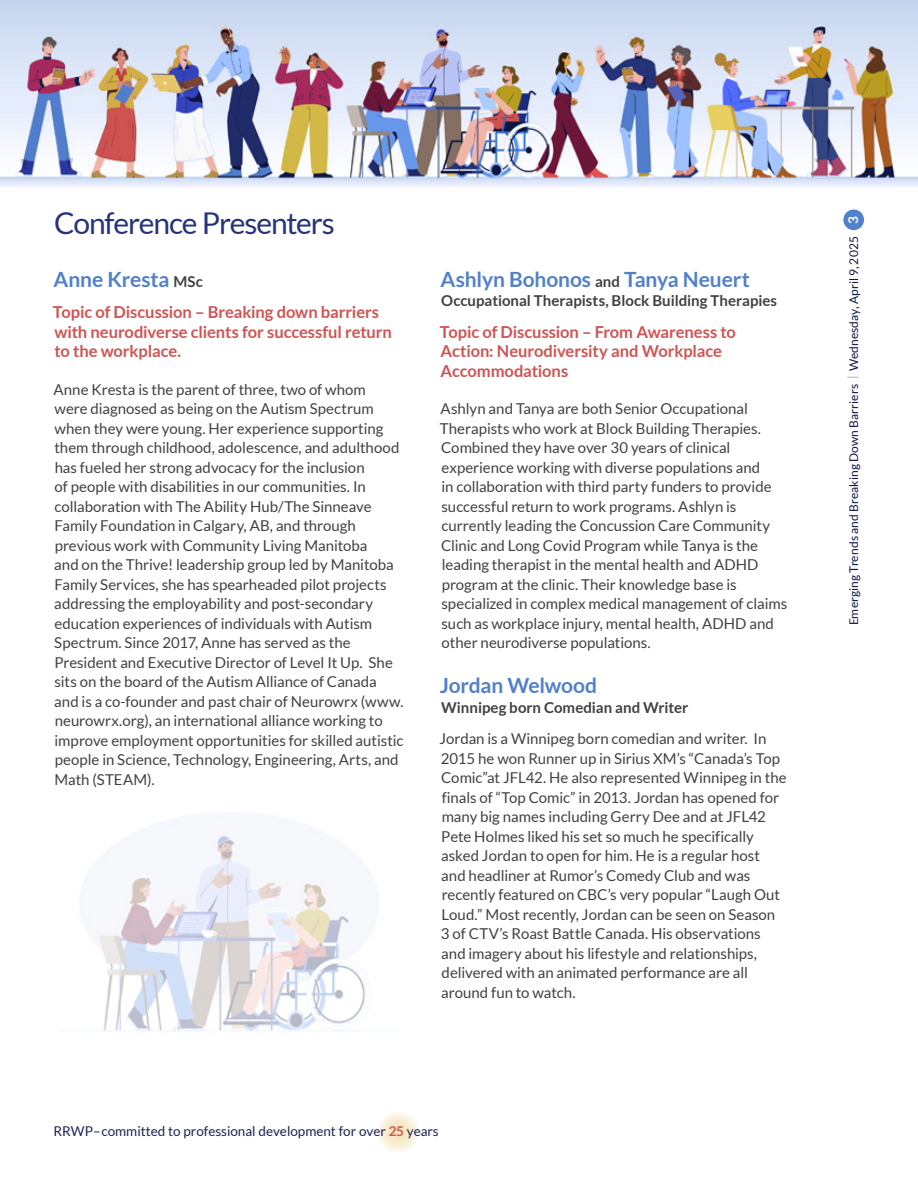
<style>
.page{position:relative;width:918px;height:1188px;background:#fff}
.page>*{position:absolute;margin:0;border:0;box-sizing:border-box;transform-origin:0 0}
.t1{font:30px "Lato";letter-spacing:-.04em;color:#26337a}
.t2{font:700 21px "Lato";letter-spacing:-.005em;color:#5280cc}
.t3{font:700 16.5px/19.5px "Lato";letter-spacing:-.005em;color:#cf5452}
.t4{font:15px/19.5px "Lato";color:#414042}
.t5{font:700 15px "Lato";color:#414042}
.t6{font:13.5px "Lato";color:#1d2256}
.t7{font:700 13.5px "Lato";color:#fff}
.t8{font:12px "Lato";letter-spacing:.005em;color:#0f1842}
.s1{font-size:15px;color:#414042}
.s2{font-weight:700;color:#cf5452}
.s3{color:#74bab9}
</style>
<div class="page">
<svg style="left:377px;top:1112px;width:42px;height:41px"></svg>
<img style="left:0;top:0;width:918px;height:187px">
<img style="left:99px;top:823px;width:267px;height:208px">
<div style="left:843px;top:210px;width:21px;height:20px;background:#5280cc;border-radius:50%"></div>
<h1 class="t1" style="left:54px;top:206px;width:282px">Conference Presenters</h1>
<h2 class="t2" style="left:54px;top:267px;width:151px">Anne Kresta <span class="s1">MSc</span></h2>
<p class="t3" style="left:53px;top:302px;width:340px">Topic of Discussion – Breaking down barriers with neurodiverse clients for successful return to the workplace.</p>
<p class="t4" style="left:54px;top:380px;width:352px">Anne Kresta is the parent of three, two of whom<br>were diagnosed as being on the Autism Spectrum when they were young. Her experience supporting them through childhood, adolescence, and adulthood has fueled her strong advocacy for the inclusion<br>of people with disabilities in our communities. In collaboration with The Ability Hub/The Sinneave Family Foundation in Calgary, AB, and through previous work with Community Living Manitoba<br>and on the Thrive! leadership group led by Manitoba Family Services, she has spearheaded pilot projects addressing the employability and post-secondary education experiences of individuals with Autism Spectrum. Since 2017, Anne has served as the President and Executive Director of Level It Up. She sits on the board of the Autism Alliance of Canada and is a co-founder and past chair of Neurowrx (www. neurowrx.org), an international alliance working to improve employment opportunities for skilled autistic people in Science, Technology, Engineering, Arts, and Math (STEAM).</p>
<h2 class="t2" style="left:441px;top:267px;width:311px">Ashlyn Bohonos <span class="s1">and</span> Tanya Neuert</h2>
<p class="t5" style="left:441px;top:292px;width:337px">Occupational Therapists, Block Building Therapies</p>
<p class="t3" style="left:440px;top:322px;width:297px">Topic of Discussion – From Awareness to<br>Action: Neurodiversity and Workplace<br>Accommodations</p>
<p class="t4" style="left:440px;top:399px;width:349px">Ashlyn and Tanya are both Senior Occupational Therapists who work at Block Building Therapies.<br>Combined they have over 30 years of clinical experience working with diverse populations and<br>in collaboration with third party funders to provide successful return to work programs. Ashlyn is currently leading the Concussion Care Community Clinic and Long Covid Program while Tanya is the leading therapist in the mental health and ADHD program at the clinic. Their knowledge base is specialized in complex medical management of claims such as workplace injury, mental health, ADHD and other neurodiverse populations.</p>
<h2 class="t2" style="left:440px;top:674px;width:159px">Jordan Welwood</h2>
<p class="t5" style="left:441px;top:699px;width:248px">Winnipeg born Comedian and Writer</p>
<p class="t4" style="left:439px;top:729px;width:349px">Jordan is a Winnipeg born comedian and writer. In 2015 he won Runner up in Sirius XM’s “Canada’s Top Comic”at JFL42. He also represented Winnipeg in the finals of “Top Comic” in 2013. Jordan has opened for many big names including Gerry Dee and at JFL42<br>Pete Holmes liked his set so much he specifically asked Jordan to open for him. He is a regular host<br>and headliner at Rumor’s Comedy Club and was recently featured on CBC’s very popular “Laugh Out Loud.” Most recently, Jordan can be seen on Season<br>3 of CTV’s Roast Battle Canada. His observations and imagery about his lifestyle and relationships, delivered with an animated performance are all around fun to watch.</p>
<p class="t6" style="left:54px;top:1124px;width:387px">RRWP–committed to professional development for over <span class="s2">25</span> years</p>
<p class="t7" style="left:846px;top:224px;width:9px;rotate:-90deg">3</p>
<p class="t8" style="left:847px;top:625px;width:390px;rotate:-90deg">Emerging Trends and Breaking Down Barriers <span class="s3">|</span> Wednesday, April 9, 2025</p>
</div>
